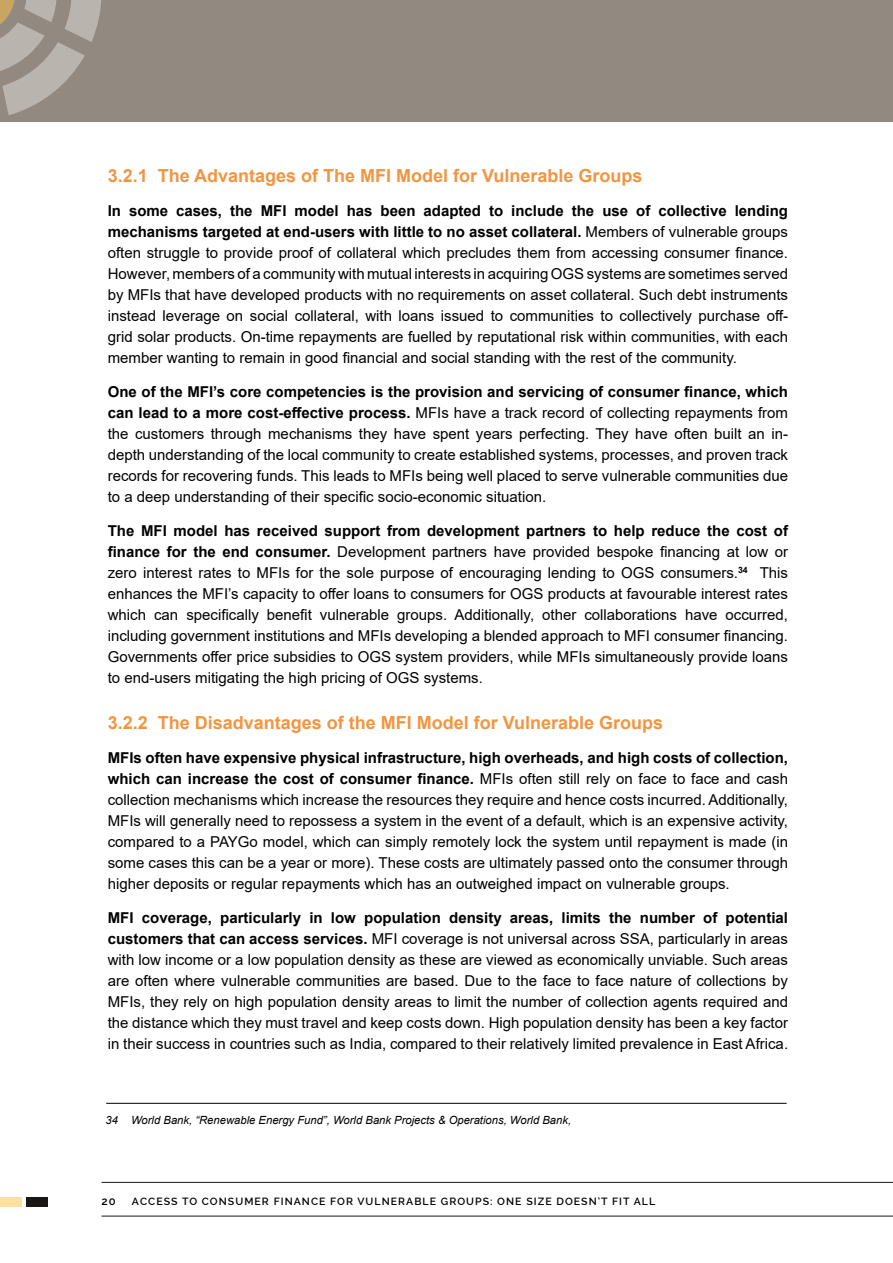
<style>
.page{position:relative;width:893px;height:1263px;background:#fff}
.page>*{position:absolute;margin:0;border:0;box-sizing:border-box;transform-origin:0 0}
.t1{font:700 18px "Arial";color:#f29541}
.t2{font:15px/21px "Arial";color:#000;text-align:justify}
.t3{font:italic 11.25px "Arial";color:#000}
.t4{font:600 11.25px "Raleway";color:#000}
.t5{font:600 10.5px "Raleway";letter-spacing:.1em;color:#000}
.s1{font-weight:700}
</style>
<div class="page">
<div style="left:0;top:0;width:893px;height:121px;background:#928981"></div>
<svg style="left:0;top:0;width:102px;height:115px"></svg>
<hr style="left:102px;top:1216px;width:791px;height:1px;background:#191716">
<hr style="left:102px;top:1182px;width:791px;height:1px;background:#191716">
<div style="left:27px;top:1197px;width:21px;height:9px;background:#191716"></div>
<div style="left:0;top:1197px;width:21px;height:9px;background:#ffdfa0"></div>
<hr style="left:106px;top:1103px;width:681px;height:1px;background:#000">
<p class="t1" style="left:108px;top:163px;width:536px">3.2.1 The Advantages of The MFI Model for Vulnerable Groups</p>
<p class="t2" style="left:108px;top:200px;width:682px"><span class="s1">In some cases, the MFI model has been adapted to include the use of collective lending mechanisms targeted at end-users with little to no asset collateral.</span> Members of vulnerable groups often struggle to provide proof of collateral which precludes them from accessing consumer finance.<br>However, members of a community with mutual interests in acquiring OGS systems are sometimes served by MFIs that have developed products with no requirements on asset collateral. Such debt instruments instead leverage on social collateral, with loans issued to communities to collectively purchase off&shy;grid solar products. On-time repayments are fuelled by reputational risk within communities, with each member wanting to remain in good financial and social standing with the rest of the community.</p>
<p class="t2" style="left:108px;top:381px;width:682px"><span class="s1">One of the MFI’s core competencies is the provision and servicing of consumer finance, which can lead to a more cost-effective process.</span> MFIs have a track record of collecting repayments from the customers through mechanisms they have spent years perfecting. They have often built an in&shy;depth understanding of the local community to create established systems, processes, and proven track records for recovering funds. This leads to MFIs being well placed to serve vulnerable communities due to a deep understanding of their specific socio-economic situation.</p>
<p class="t2" style="left:108px;top:520px;width:682px"><span class="s1">The MFI model has received support from development partners to help reduce the cost of finance for the end consumer.</span> Development partners have provided bespoke financing at low or zero interest rates to MFIs for the sole purpose of encouraging lending to OGS consumers.<sup>34</sup> This enhances the MFI’s capacity to offer loans to consumers for OGS products at favourable interest rates which can specifically benefit vulnerable groups. Additionally, other collaborations have occurred, including government institutions and MFIs developing a blended approach to MFI consumer financing.<br>Governments offer price subsidies to OGS system providers, while MFIs simultaneously provide loans to end-users mitigating the high pricing of OGS systems.</p>
<p class="t1" style="left:108px;top:710px;width:557px">3.2.2 The Disadvantages of the MFI Model for Vulnerable Groups</p>
<p class="t2" style="left:108px;top:747px;width:682px"><span class="s1">MFIs often have expensive physical infrastructure, high overheads, and high costs of collection, which can increase the cost of consumer finance.</span> MFIs often still rely on face to face and cash collection mechanisms which increase the resources they require and hence costs incurred. Additionally, MFIs will generally need to repossess a system in the event of a default, which is an expensive activity, compared to a PAYGo model, which can simply remotely lock the system until repayment is made (in some cases this can be a year or more). These costs are ultimately passed onto the consumer through higher deposits or regular repayments which has an outweighed impact on vulnerable groups.</p>
<p class="t2" style="left:108px;top:907px;width:682px"><span class="s1">MFI coverage, particularly in low population density areas, limits the number of potential customers that can access services.</span> MFI coverage is not universal across SSA, particularly in areas with low income or a low population density as these are viewed as economically unviable. Such areas are often where vulnerable communities are based. Due to the face to face nature of collections by MFIs, they rely on high population density areas to limit the number of collection agents required and the distance which they must travel and keep costs down. High population density has been a key factor in their success in countries such as India, compared to their relatively limited prevalence in East Africa.</p>
<p class="t3" style="left:106px;top:1113px;width:467px">34 World Bank, “Renewable Energy Fund”, World Bank Projects &amp; Operations, World Bank,</p>
<p class="t4" style="left:102px;top:1194px;width:16px">20</p>
<p class="t5" style="left:132px;top:1195px;width:525px">ACCESS TO CONSUMER FINANCE FOR VULNERABLE GROUPS: ONE SIZE DOESN’T FIT ALL</p>
</div>
